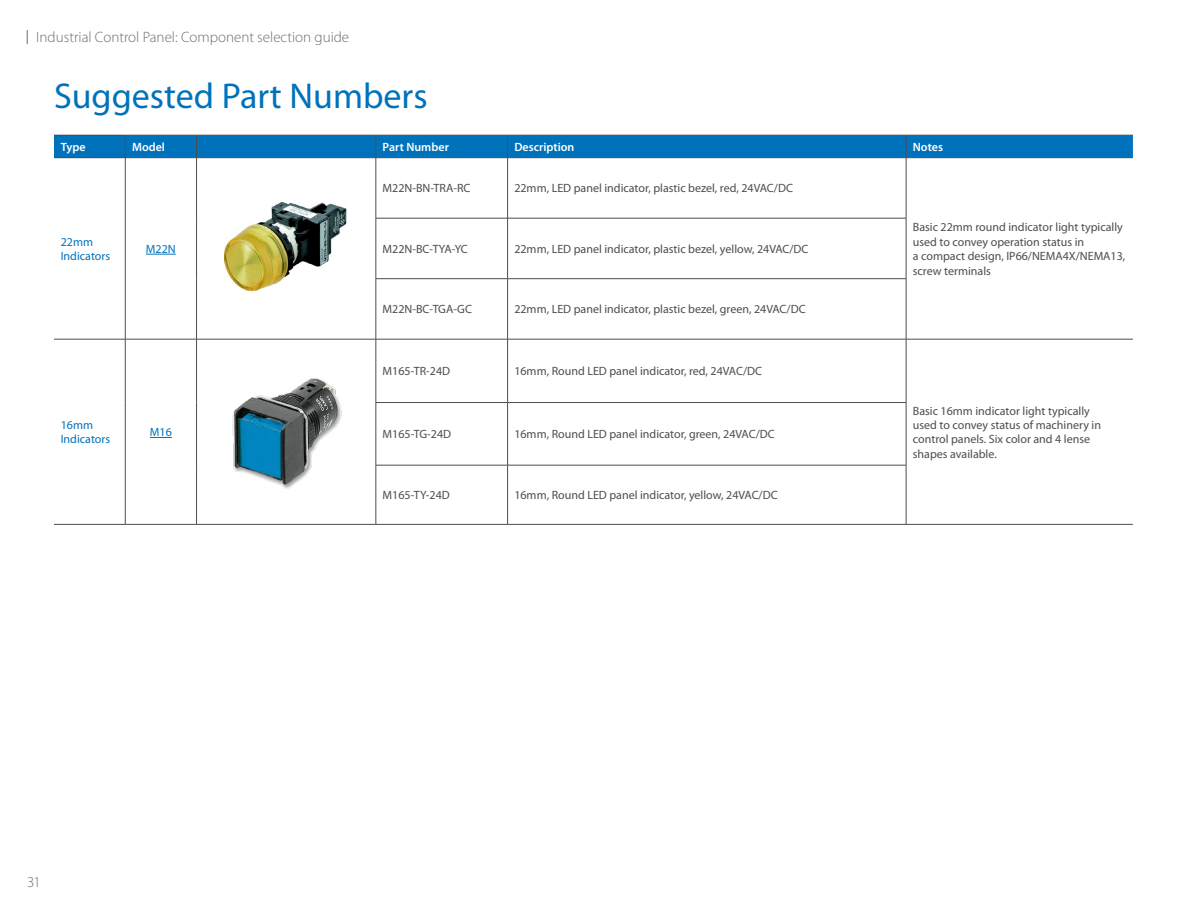
<style>
.page{position:relative;width:1188px;height:918px;background:#fff}
.page>*{position:absolute;margin:0;border:0;box-sizing:border-box;transform-origin:0 0}
.t1{font:36px "Myriad Pro";color:#0072bc}
.t2{font:300 15px "Myriad Pro";color:#6d6e71}
.t3{font:12px/14.4px "Myriad Pro";color:#4d4d4f}
.t4{font:600 12px "Myriad Pro";color:#fff}
.t5{font:12px/14.4px "Myriad Pro";color:#0072bc}
</style>
<div class="page">
<svg style="left:27px;top:30px;width:1px;height:14px"></svg>
<div style="left:54px;top:135px;width:71px;height:23px;background:#0072bc"></div>
<hr style="left:54px;top:135px;width:71px;height:1px;background:#4d4d4f">
<hr style="left:376px;top:158px;width:1px;height:60px;background:#4d4d4f">
<hr style="left:507px;top:158px;width:1px;height:60px;background:#4d4d4f">
<hr style="left:376px;top:218px;width:132px;height:1px;background:#4d4d4f">
<hr style="left:376px;top:218px;width:1px;height:60px;background:#4d4d4f">
<hr style="left:508px;top:218px;width:398px;height:1px;background:#4d4d4f">
<hr style="left:507px;top:218px;width:1px;height:60px;background:#4d4d4f">
<hr style="left:376px;top:278px;width:132px;height:1px;background:#4d4d4f">
<hr style="left:376px;top:279px;width:1px;height:60px;background:#4d4d4f">
<hr style="left:508px;top:278px;width:398px;height:1px;background:#4d4d4f">
<hr style="left:507px;top:279px;width:1px;height:60px;background:#4d4d4f">
<hr style="left:54px;top:339px;width:71px;height:1px;background:#4d4d4f">
<hr style="left:125px;top:339px;width:72px;height:1px;background:#4d4d4f">
<hr style="left:197px;top:339px;width:179px;height:1px;background:#4d4d4f">
<hr style="left:376px;top:339px;width:132px;height:1px;background:#4d4d4f">
<hr style="left:376px;top:339px;width:1px;height:63px;background:#4d4d4f">
<hr style="left:508px;top:339px;width:398px;height:1px;background:#4d4d4f">
<hr style="left:507px;top:339px;width:1px;height:63px;background:#4d4d4f">
<hr style="left:906px;top:339px;width:227px;height:1px;background:#4d4d4f">
<hr style="left:376px;top:402px;width:132px;height:1px;background:#4d4d4f">
<hr style="left:376px;top:403px;width:1px;height:62px;background:#4d4d4f">
<hr style="left:508px;top:402px;width:398px;height:1px;background:#4d4d4f">
<hr style="left:507px;top:403px;width:1px;height:62px;background:#4d4d4f">
<hr style="left:376px;top:465px;width:132px;height:1px;background:#4d4d4f">
<hr style="left:376px;top:465px;width:1px;height:59px;background:#4d4d4f">
<hr style="left:508px;top:465px;width:398px;height:1px;background:#4d4d4f">
<hr style="left:507px;top:465px;width:1px;height:59px;background:#4d4d4f">
<hr style="left:54px;top:524px;width:71px;height:1px;background:#4d4d4f">
<hr style="left:125px;top:524px;width:72px;height:1px;background:#4d4d4f">
<hr style="left:197px;top:524px;width:179px;height:1px;background:#4d4d4f">
<hr style="left:376px;top:524px;width:132px;height:1px;background:#4d4d4f">
<hr style="left:508px;top:524px;width:398px;height:1px;background:#4d4d4f">
<hr style="left:906px;top:524px;width:227px;height:1px;background:#4d4d4f">
<hr style="left:906px;top:158px;width:1px;height:60px;background:#4d4d4f">
<hr style="left:906px;top:218px;width:1px;height:60px;background:#4d4d4f">
<hr style="left:906px;top:279px;width:1px;height:60px;background:#4d4d4f">
<hr style="left:906px;top:339px;width:1px;height:63px;background:#4d4d4f">
<hr style="left:906px;top:403px;width:1px;height:62px;background:#4d4d4f">
<hr style="left:906px;top:465px;width:1px;height:59px;background:#4d4d4f">
<hr style="left:196px;top:158px;width:1px;height:60px;background:#4d4d4f">
<hr style="left:196px;top:218px;width:1px;height:61px;background:#4d4d4f">
<hr style="left:196px;top:279px;width:1px;height:60px;background:#4d4d4f">
<hr style="left:196px;top:339px;width:1px;height:64px;background:#4d4d4f">
<hr style="left:196px;top:403px;width:1px;height:62px;background:#4d4d4f">
<hr style="left:196px;top:465px;width:1px;height:59px;background:#4d4d4f">
<hr style="left:125px;top:158px;width:1px;height:60px;background:#4d4d4f">
<hr style="left:125px;top:218px;width:1px;height:61px;background:#4d4d4f">
<hr style="left:125px;top:279px;width:1px;height:60px;background:#4d4d4f">
<hr style="left:125px;top:339px;width:1px;height:64px;background:#4d4d4f">
<hr style="left:125px;top:403px;width:1px;height:62px;background:#4d4d4f">
<hr style="left:125px;top:465px;width:1px;height:59px;background:#4d4d4f">
<svg style="left:125px;top:135px;width:1008px;height:23px;background:#0670b4"></svg>
<hr style="left:54px;top:157px;width:71px;height:1px;background:#4d4d4f">
<hr style="left:146px;top:254px;width:30px;height:1px;background:#0072bc">
<img style="left:224px;top:203px;width:123px;height:89px">
<svg style="left:150px;top:437px;width:22px;height:1px"></svg>
<img style="left:232px;top:378px;width:110px;height:111px">
<p class="t2" style="left:36px;top:29px;width:315px">Industrial Control Panel: Component selection guide</p>
<h1 class="t1" style="left:54px;top:76px;width:375px">Suggested Part Numbers</h1>
<p class="t4" style="left:61px;top:140px;width:26px">Type</p>
<p class="t4" style="left:132px;top:140px;width:34px">Model</p>
<p class="t4" style="left:383px;top:140px;width:68px">Part Number</p>
<p class="t4" style="left:514px;top:140px;width:62px">Description</p>
<p class="t4" style="left:913px;top:140px;width:32px">Notes</p>
<p class="t5" style="left:61px;top:235px;width:51px">22mm<br>Indicators</p>
<p class="t5" style="left:146px;top:242px;width:31px">M22N</p>
<p class="t5" style="left:61px;top:418px;width:51px">16mm<br>Indicators</p>
<p class="t5" style="left:150px;top:425px;width:23px">M16</p>
<p class="t2" style="left:27px;top:874px;width:15px">31</p>
<p class="t3" style="left:383px;top:181px;width:89px">M22N-BN-TRA-RC</p>
<p class="t3" style="left:514px;top:181px;width:280px">22mm, LED panel indicator, plastic bezel, red, 24VAC/DC</p>
<p class="t3" style="left:383px;top:242px;width:87px">M22N-BC-TYA-YC</p>
<p class="t3" style="left:514px;top:242px;width:296px">22mm, LED panel indicator, plastic bezel, yellow, 24VAC/DC</p>
<p class="t3" style="left:383px;top:302px;width:91px">M22N-BC-TGA-GC</p>
<p class="t3" style="left:514px;top:302px;width:293px">22mm, LED panel indicator, plastic bezel, green, 24VAC/DC</p>
<p class="t3" style="left:383px;top:364px;width:69px">M165-TR-24D</p>
<p class="t3" style="left:514px;top:364px;width:249px">16mm, Round LED panel indicator, red, 24VAC/DC</p>
<p class="t3" style="left:383px;top:427px;width:70px">M165-TG-24D</p>
<p class="t3" style="left:514px;top:427px;width:262px">16mm, Round LED panel indicator, green, 24VAC/DC</p>
<p class="t3" style="left:383px;top:488px;width:69px">M165-TY-24D</p>
<p class="t3" style="left:514px;top:488px;width:265px">16mm, Round LED panel indicator, yellow, 24VAC/DC</p>
<p class="t3" style="left:913px;top:220px;width:214px">Basic 22mm round indicator light typically used to convey operation status in<br>a compact design, IP66/NEMA4X/NEMA13, screw terminals</p>
<p class="t3" style="left:913px;top:404px;width:190px">Basic 16mm indicator light typically used to convey status of machinery in control panels. Six color and 4 lense shapes available.</p>
</div>
